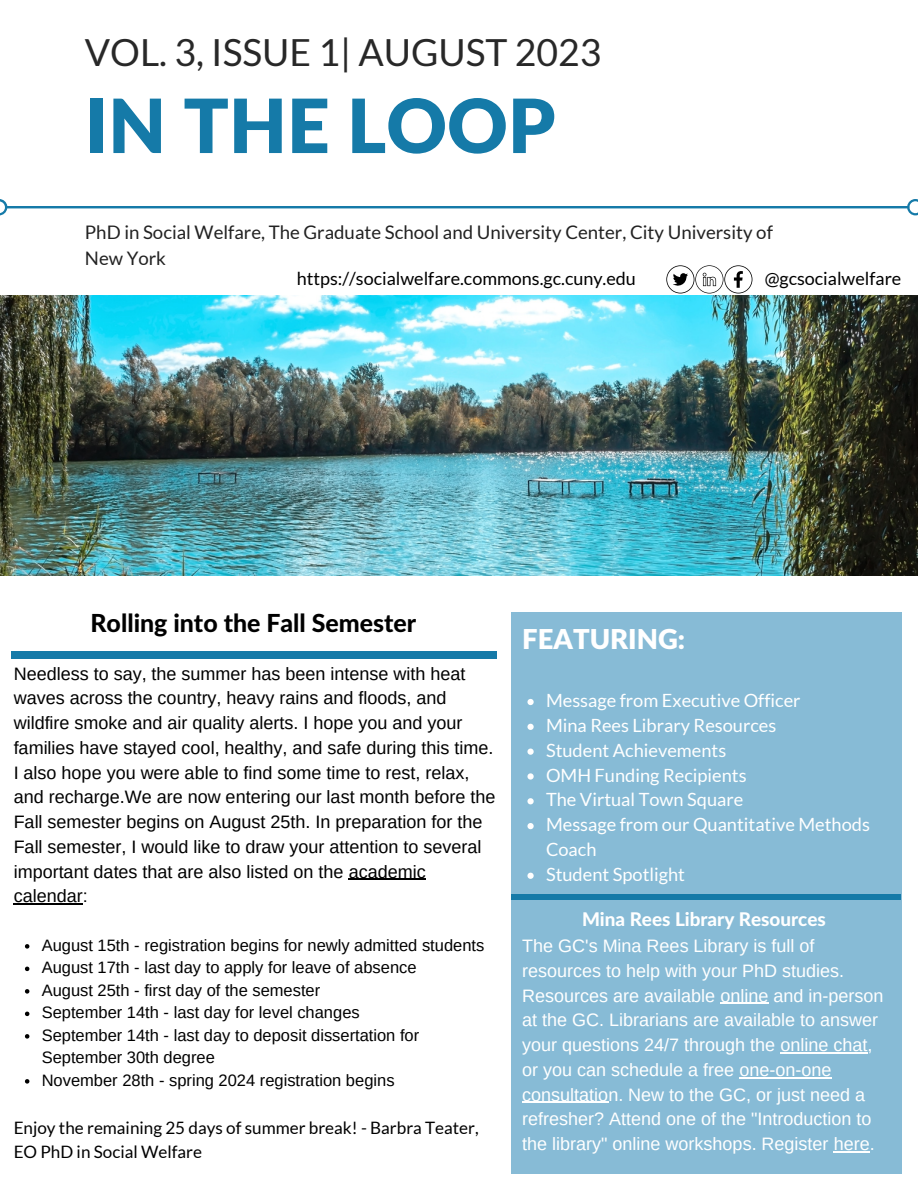
<style>
.page{position:relative;width:918px;height:1188px;background:#fff}
.page>*{position:absolute;margin:0;border:0;box-sizing:border-box;transform-origin:0 0}
.t1{font:900 74.7px "Lato Latin";color:#157aa8}
.t2{font:37.35px "Lato";color:#282828}
.t3{font:900 27.45px "Lato Latin";color:#fff}
.t4{font:800 24.9px "Lato Latin";color:#000}
.t5{font:800 18.9px "Lato Latin";color:#fff}
.t6{font:18.6px/25.3px "Lato";color:#222}
.t7{font:18.3px/24.8px "Lato";color:#fff}
.t8{font:18px/24.8px "Arimo";color:#000}
.t9{font:18px/24.8px "Arimo";color:#fff}
.t10{font:18px "Lato";color:#000}
.t11{font:17.1px/23.7px "Lato";color:#000}
.t12{font:16.5px/22.5px "Arimo";color:#000}
</style>
<div class="page">
<svg style="left:0;top:199px;width:918px;height:16px"></svg>
<img style="left:0;top:295px;width:918px;height:280px">
<div style="left:11px;top:652px;width:486px;height:7px;background:#157aa8"></div>
<div style="left:511px;top:613px;width:391px;height:561px;background:#87bbd6"></div>
<svg style="left:527px;top:699px;width:7px;height:6px"></svg>
<svg style="left:527px;top:724px;width:7px;height:6px"></svg>
<svg style="left:527px;top:749px;width:7px;height:6px"></svg>
<svg style="left:527px;top:773px;width:7px;height:7px"></svg>
<svg style="left:527px;top:798px;width:7px;height:6px"></svg>
<svg style="left:527px;top:823px;width:7px;height:6px"></svg>
<svg style="left:527px;top:873px;width:7px;height:6px"></svg>
<div style="left:511px;top:894px;width:390px;height:6px;background:#157aa8"></div>
<svg style="left:666px;top:265px;width:86px;height:28px"></svg>
<hr style="left:720px;top:1003px;width:48px;height:1px;background:#fff">
<hr style="left:780px;top:1052px;width:88px;height:1px;background:#fff">
<hr style="left:739px;top:1077px;width:92px;height:1px;background:#fff">
<hr style="left:522px;top:1102px;width:86px;height:1px;background:#fff">
<hr style="left:834px;top:1151px;width:36px;height:1px;background:#fff">
<svg style="left:25px;top:944px;width:4px;height:5px"></svg>
<svg style="left:25px;top:967px;width:4px;height:4px"></svg>
<svg style="left:25px;top:989px;width:4px;height:5px"></svg>
<svg style="left:25px;top:1012px;width:4px;height:4px"></svg>
<svg style="left:25px;top:1034px;width:4px;height:5px"></svg>
<svg style="left:25px;top:1079px;width:4px;height:5px"></svg>
<hr style="left:349px;top:879px;width:77px;height:1px;background:#000">
<hr style="left:14px;top:904px;width:69px;height:1px;background:#000">
<p class="t2" style="left:85px;top:29px;width:518px">VOL. 3, ISSUE 1| AUGUST 2023</p>
<p class="t1" style="left:85px;top:93px;width:472px">IN THE LOOP</p>
<p class="t6" style="left:85px;top:219px;width:690px">PhD in Social Welfare, The Graduate School and University Center, City University of<br>New York</p>
<p class="t10" style="left:297px;top:267px;width:341px">https://socialwelfare.commons.gc.cuny.edu</p>
<p class="t10" style="left:765px;top:267px;width:138px">@gcsocialwelfare</p>
<p class="t4" style="left:90px;top:612px;width:327px">Rolling into the Fall Semester</p>
<p class="t8" style="left:14px;top:661px;width:483px">Needless to say, the summer has been intense with heat waves across the country, heavy rains and floods, and wildfire smoke and air quality alerts. I hope you and your families have stayed cool, healthy, and safe during this time.<br>I also hope you were able to find some time to rest, relax, and recharge.We are now entering our last month before the Fall semester begins on August 25th. In preparation for the Fall semester, I would like to draw your attention to several important dates that are also listed on the academic calendar:</p>
<p class="t12" style="left:42px;top:934px;width:444px">August 15th - registration begins for newly admitted students</p>
<p class="t12" style="left:42px;top:956px;width:376px">August 17th - last day to apply for leave of absence</p>
<p class="t12" style="left:42px;top:979px;width:280px">August 25th - first day of the semester</p>
<p class="t12" style="left:42px;top:1001px;width:320px">September 14th - last day for level changes</p>
<p class="t12" style="left:42px;top:1024px;width:379px">September 14th - last day to deposit dissertation for<br>September 30th degree</p>
<p class="t12" style="left:42px;top:1069px;width:354px">November 28th - spring 2024 registration begins</p>
<p class="t11" style="left:14px;top:1116px;width:467px">Enjoy the remaining 25 days of summer break! - Barbra Teater,<br>EO PhD in Social Welfare</p>
<p class="t3" style="left:522px;top:627px;width:164px">FEATURING:</p>
<p class="t7" style="left:546px;top:688px;width:256px">Message from Executive Officer</p>
<p class="t7" style="left:546px;top:713px;width:232px">Mina Rees Library Resources</p>
<p class="t7" style="left:546px;top:737px;width:182px">Student Achievements</p>
<p class="t7" style="left:546px;top:762px;width:202px">OMH Funding Recipients</p>
<p class="t7" style="left:546px;top:787px;width:199px">The Virtual Town Square</p>
<p class="t7" style="left:546px;top:812px;width:325px">Message from our Quantitative Methods<br>Coach</p>
<p class="t7" style="left:546px;top:861px;width:141px">Student Spotlight</p>
<p class="t5" style="left:582px;top:911px;width:245px">Mina Rees Library Resources</p>
<p class="t9" style="left:522px;top:933px;width:363px">The GC's Mina Rees Library is full of resources to help with your PhD studies.<br>Resources are available online and in-person at the GC. Librarians are available to answer your questions 24/7 through the online chat, or you can schedule a free one-on-one consultation. New to the GC, or just need a refresher? Attend one of the "Introduction to the library" online workshops. Register here.</p>
</div>
